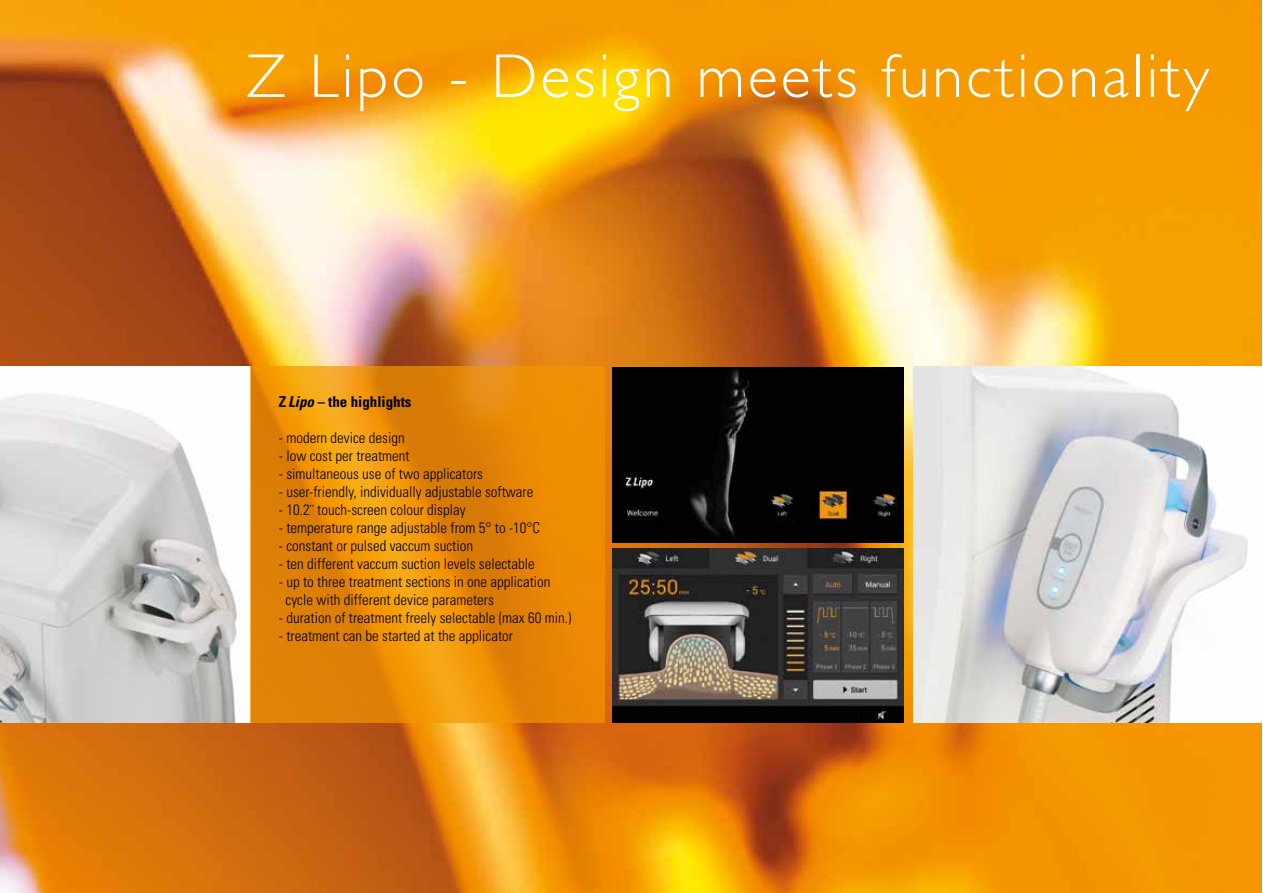
<style>
.page{position:relative;width:1263px;height:893px;background:#fff}
.page>*{position:absolute;margin:0;border:0;box-sizing:border-box;transform-origin:0 0}
.t1{font:300 62.1px "Gill Sans";letter-spacing:.05em;color:#fff}
.t2{font:300 condensed 15px/18px "Univers LT Std";color:#000}
.t3{font:700 condensed 15px "Univers LT Std";color:#000}
.s1{font-style:italic}
</style>
<div class="page">
<img style="left:0;top:0;width:1262px;height:893px">
<img style="left:0;top:366px;width:250px;height:357px">
<svg style="left:250px;top:366px;width:354px;height:357px;background:#e88b07"></svg>
<img style="left:913px;top:367px;width:349px;height:356px">
<img style="left:613px;top:367px;width:291px;height:175px">
<img style="left:612px;top:548px;width:291px;height:174px">
<h1 class="t1" style="left:247px;top:41px;width:964px">Z Lipo - Design meets functionality</h1>
<p class="t3" style="left:279px;top:393px;width:134px">Z <span class="s1">Lipo</span> – the highlights</p>
<p class="t2" style="left:279px;top:429px;width:127px">- modern device design</p>
<p class="t2" style="left:279px;top:447px;width:132px">- low cost per treatment</p>
<p class="t2" style="left:279px;top:465px;width:206px">- simultaneous use of two applicators</p>
<p class="t2" style="left:279px;top:483px;width:256px">- user-friendly, individually adjustable software</p>
<p class="t2" style="left:279px;top:501px;width:188px">- 10.2¨ touch-screen colour display</p>
<p class="t2" style="left:279px;top:519px;width:263px">- temperature range adjustable from 5° to -10°C</p>
<p class="t2" style="left:279px;top:537px;width:196px">- constant or pulsed vaccum suction</p>
<p class="t2" style="left:279px;top:555px;width:257px">- ten different vaccum suction levels selectable</p>
<p class="t2" style="left:286px;top:573px;width:266px;text-indent:-7px">- up to three treatment sections in one application cycle with different device parameters</p>
<p class="t2" style="left:279px;top:609px;width:294px">- duration of treatment freely selectable (max 60 min.)</p>
<p class="t2" style="left:279px;top:627px;width:236px">- treatment can be started at the applicator</p>
</div>
